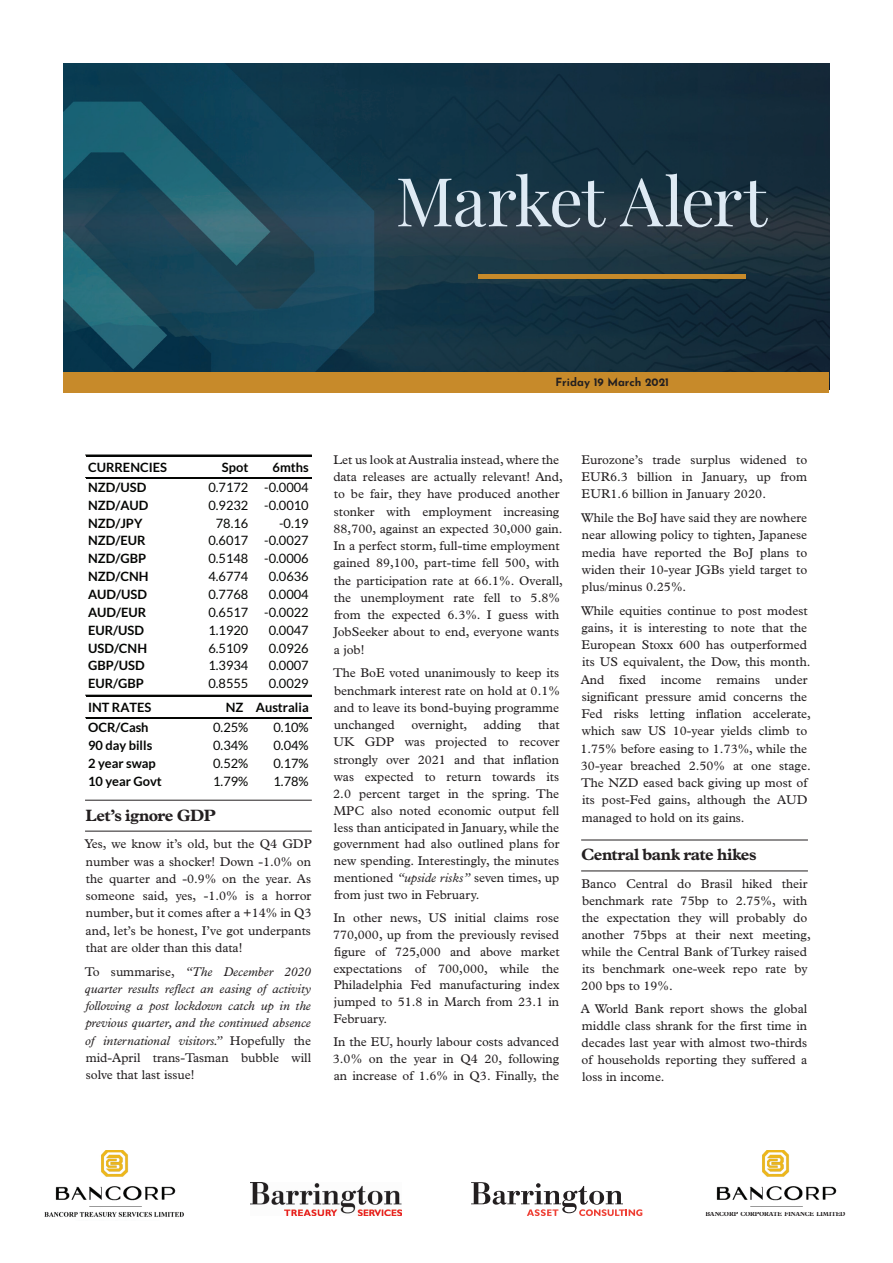
<style>
.page{position:relative;width:893px;height:1263px;background:#fff}
.page>*{position:absolute;margin:0;border:0;box-sizing:border-box;transform-origin:0 0}
.t1{font:67.5px "Playfair Display";letter-spacing:-.03em;color:#deeaf4}
.t2{font:700 16.5px "Plantin Std";letter-spacing:-.03em;color:#231f20}
.t3{font:12.9px "Lato";color:#040503}
.t4{font:700 12.9px "Lato";color:#040503}
.t5{font:12.75px/17.2px "Plantin Std";color:#231f20;text-align:justify}
.t6{font:italic 12.75px/17.2px "Plantin Std";color:#231f20;text-align:justify}
.t7{font:700 11.25px "Josefin Sans";color:#231f20}
.t8{font:700 6.45px "Plantin Std";letter-spacing:-.01em;color:#231f20;scale:.93 1}
.s1{font-style:normal}
.s2{font-style:italic}
</style>
<div class="page">
<img style="left:64px;top:64px;width:765px;height:308px">
<hr style="left:85px;top:800px;width:227px;height:1px;background:#231f20">
<hr style="left:85px;top:831px;width:227px;height:1px;background:#231f20">
<hr style="left:86px;top:455px;width:225px;height:1px;background:#040503">
<hr style="left:86px;top:477px;width:225px;height:2px;background:#040503">
<hr style="left:86px;top:695px;width:225px;height:1px;background:#040503">
<hr style="left:86px;top:717px;width:225px;height:1px;background:#040503">
<hr style="left:86px;top:718px;width:225px;height:1px;background:#040503">
<hr style="left:581px;top:840px;width:227px;height:1px;background:#231f20">
<hr style="left:581px;top:871px;width:227px;height:1px;background:#231f20">
<div style="left:64px;top:372px;width:765px;height:21px;background:#c78a2a"></div>
<hr style="left:478px;top:275px;width:268px;height:4px;background:#c78a2a">
<img style="left:44px;top:1150px;width:140px;height:67px">
<img style="left:251px;top:1182px;width:151px;height:33px">
<img style="left:716px;top:1150px;width:121px;height:57px">
<svg style="left:471px;top:1182px;width:171px;height:34px"></svg>
<h1 class="t1" style="left:395px;top:148px;width:373px">Market Alert</h1>
<p class="t7" style="left:556px;top:372px;width:115px">Friday 19 March 2021</p>
<p class="t4" style="left:88px;top:460px;width:81px">CURRENCIES</p>
<p class="t4" style="left:222px;top:460px;width:28px">Spot</p>
<p class="t4" style="left:273px;top:460px;width:38px">6mths</p>
<p class="t4" style="left:88px;top:480px;width:60px">NZD/USD</p>
<p class="t3" style="left:208px;top:480px;width:102px">0.7172 -0.0004</p>
<p class="t4" style="left:88px;top:498px;width:62px">NZD/AUD</p>
<p class="t3" style="left:208px;top:498px;width:102px">0.9232 -0.0010</p>
<p class="t4" style="left:88px;top:515px;width:56px">NZD/JPY</p>
<p class="t3" style="left:216px;top:516px;width:34px">78.16</p>
<p class="t3" style="left:279px;top:516px;width:31px">-0.19</p>
<p class="t4" style="left:88px;top:533px;width:59px">NZD/EUR</p>
<p class="t3" style="left:208px;top:534px;width:102px">0.6017 -0.0027</p>
<p class="t4" style="left:88px;top:551px;width:60px">NZD/GBP</p>
<p class="t3" style="left:208px;top:551px;width:102px">0.5148 -0.0006</p>
<p class="t4" style="left:88px;top:569px;width:62px">NZD/CNH</p>
<p class="t3" style="left:208px;top:569px;width:42px">4.6774</p>
<p class="t3" style="left:269px;top:569px;width:42px">0.0636</p>
<p class="t4" style="left:88px;top:587px;width:60px">AUD/USD</p>
<p class="t3" style="left:208px;top:587px;width:42px">0.7768</p>
<p class="t3" style="left:269px;top:587px;width:42px">0.0004</p>
<p class="t4" style="left:88px;top:605px;width:60px">AUD/EUR</p>
<p class="t3" style="left:208px;top:605px;width:102px">0.6517 -0.0022</p>
<p class="t4" style="left:88px;top:623px;width:58px">EUR/USD</p>
<p class="t3" style="left:208px;top:623px;width:42px">1.1920</p>
<p class="t3" style="left:269px;top:623px;width:42px">0.0047</p>
<p class="t4" style="left:88px;top:640px;width:61px">USD/CNH</p>
<p class="t3" style="left:208px;top:641px;width:42px">6.5109</p>
<p class="t3" style="left:269px;top:641px;width:42px">0.0926</p>
<p class="t4" style="left:88px;top:658px;width:58px">GBP/USD</p>
<p class="t3" style="left:208px;top:658px;width:42px">1.3934</p>
<p class="t3" style="left:269px;top:658px;width:42px">0.0007</p>
<p class="t4" style="left:88px;top:676px;width:57px">EUR/GBP</p>
<p class="t3" style="left:208px;top:676px;width:42px">0.8555</p>
<p class="t3" style="left:269px;top:676px;width:42px">0.0029</p>
<p class="t4" style="left:88px;top:700px;width:65px">INT RATES</p>
<p class="t4" style="left:226px;top:700px;width:85px">NZ Australia</p>
<p class="t4" style="left:88px;top:720px;width:62px">OCR/Cash</p>
<p class="t3" style="left:213px;top:720px;width:37px">0.25%</p>
<p class="t3" style="left:273px;top:720px;width:37px">0.10%</p>
<p class="t4" style="left:88px;top:738px;width:66px">90 day bills</p>
<p class="t3" style="left:213px;top:738px;width:37px">0.34%</p>
<p class="t3" style="left:273px;top:738px;width:37px">0.04%</p>
<p class="t4" style="left:88px;top:756px;width:69px">2 year swap</p>
<p class="t3" style="left:213px;top:756px;width:37px">0.52%</p>
<p class="t3" style="left:273px;top:756px;width:37px">0.17%</p>
<p class="t4" style="left:88px;top:773px;width:75px">10 year Govt</p>
<p class="t3" style="left:213px;top:774px;width:37px">1.79%</p>
<p class="t3" style="left:273px;top:774px;width:37px">1.78%</p>
<p class="t2" style="left:85px;top:805px;width:132px">Let’s ignore GDP</p>
<p class="t5" style="left:85px;top:835px;width:229px">Yes, we know it’s old, but the Q4 GDP number was a shocker! Down -1.0% on the quarter and -0.9% on the year. As someone said, yes, -1.0% is a horror number, but it comes after a +14% in Q3 and, let’s be honest, I’ve got underpants that are older than this data!</p>
<p class="t6" style="left:85px;top:963px;width:228px"><span class="s1">To summarise,</span> “The December 2020 quarter results reflect an easing of activity following a post lockdown catch up in the previous quarter, and the continued absence of international visitors.” <span class="s1">Hopefully the mid-April trans-Tasman bubble will solve that last issue!</span></p>
<p class="t5" style="left:333px;top:451px;width:231px;text-align:left">Let us look at Australia instead, where the data releases are actually relevant! And, to be fair, they have produced another stonker with employment increasing 88,700, against an expected 30,000 gain.<br>In a perfect storm, full-time employment gained 89,100, part-time fell 500, with the participation rate at 66.1%. Overall, the unemployment rate fell to 5.8% from the expected 6.3%. I guess with JobSeeker about to end, everyone wants a job!</p>
<p class="t5" style="left:333px;top:664px;width:228px">The BoE voted unanimously to keep its benchmark interest rate on hold at 0.1% and to leave its bond-buying programme unchanged</p>
<p class="t5" style="left:333px;top:716px;width:228px;text-indent:205px">that UK GDP was projected to recover strongly over 2021 and that inflation was expected to return towards its 2.0 percent target in the spring. The MPC also noted economic output fell less than anticipated in January, while the government had also outlined plans for new spending. Interestingly, the minutes mentioned <span class="s2">“upside risks”</span> seven times, up from just two in February.</p>
<p class="t5" style="left:333px;top:909px;width:228px;line-height:16.8px">In other news, US initial claims rose 770,000, up from the previously revised figure of 725,000 and above market expectations of 700,000, while the Philadelphia Fed manufacturing index jumped to 51.8 in March from 23.1 in February.</p>
<p class="t5" style="left:333px;top:1033px;width:228px">In the EU, hourly labour costs advanced 3.0% on the year in Q4 20, following an increase of 1.6% in Q3. Finally, the</p>
<p class="t5" style="left:411px;top:716px;width:57px">overnight,</p>
<p class="t5" style="left:483px;top:716px;width:39px">adding</p>
<p class="t5" style="left:582px;top:451px;width:227px">Eurozone’s trade surplus widened to EUR6.3 billion in January, up from EUR1.6 billion in January 2020.</p>
<p class="t5" style="left:581px;top:509px;width:228px">While the BoJ have said they are nowhere near allowing policy to tighten, Japanese media have reported the BoJ plans to widen their 10-year JGBs yield target to plus/minus 0.25%.</p>
<p class="t5" style="left:580px;top:602px;width:232px;text-align:left">While equities continue to post modest gains, it is interesting to note that the European Stoxx 600 has outperformed its US equivalent, the Dow, this month.<br>And fixed income remains under significant pressure amid concerns the Fed risks letting inflation accelerate, which saw US 10-year yields climb to 1.75% before easing to 1.73%, while the 30-year breached 2.50% at one stage.<br>The NZD eased back giving up most of its post-Fed gains, although the AUD managed to hold on its gains.</p>
<p class="t2" style="left:581px;top:845px;width:177px">Central bank rate hikes</p>
<p class="t5" style="left:581px;top:875px;width:231px;text-align:left">Banco Central do Brasil hiked their benchmark rate 75bp to 2.75%, with the expectation they will probably do another 75bps at their next meeting, while the Central Bank of Turkey raised its benchmark one-week repo rate by 200 bps to 19%.</p>
<p class="t5" style="left:581px;top:1000px;width:228px">A World Bank report shows the global middle class shrank for the first time in decades last year with almost two-thirds of households reporting they suffered a loss in income.</p>
<p class="t8" style="left:705px;top:1210px;width:152px">BANCORP CORPORATE FINANCE LIMITED</p>
</div>
